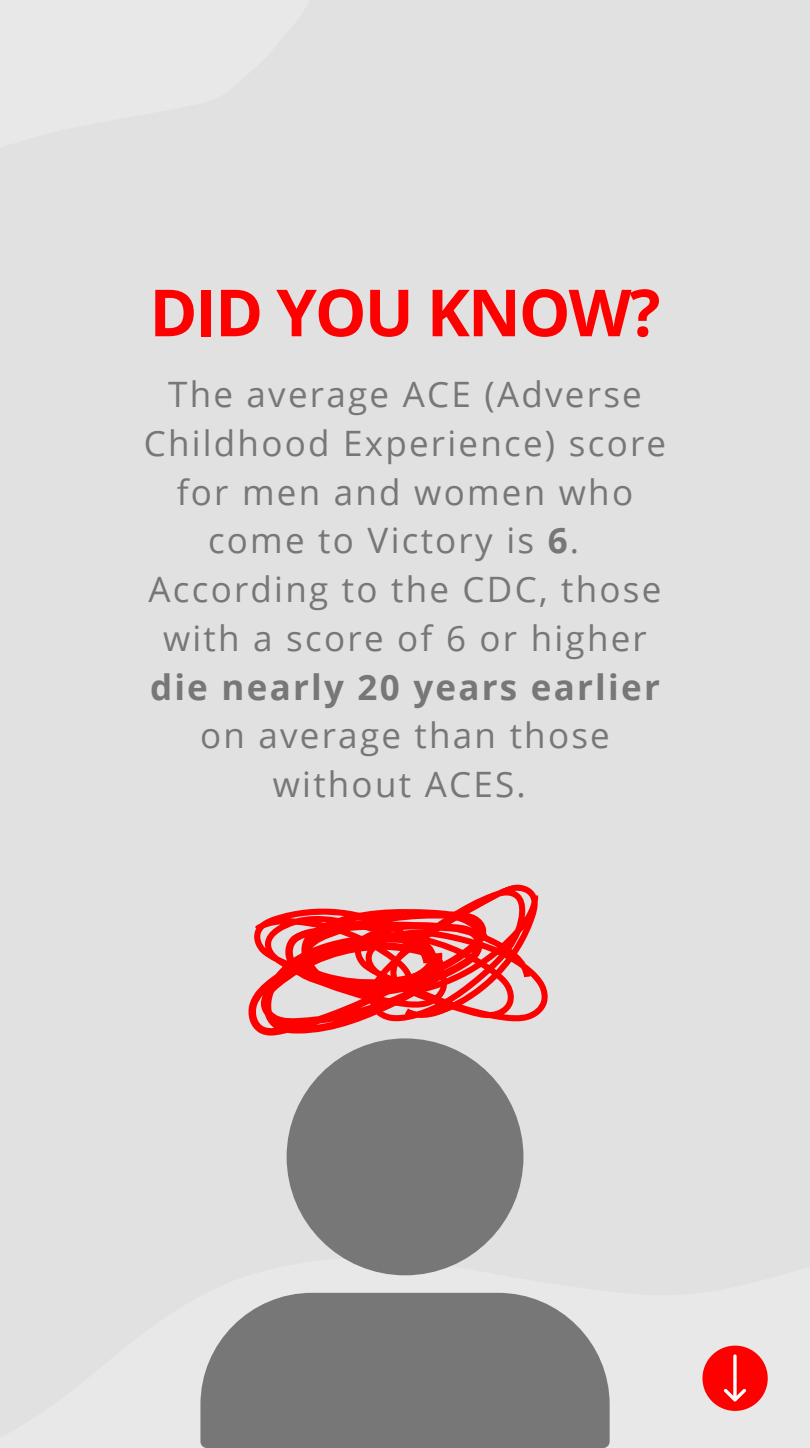
<style>
.page{position:relative;width:810px;height:1448px;background:#e1e1e1}
.page>*{position:absolute;margin:0;border:0;box-sizing:border-box;transform-origin:0 0}
.t1{font:700 65px "Open Sans";letter-spacing:-.03em;color:#f00}
.t2{font:35px/48.8px "Open Sans";letter-spacing:.065em;color:#777;text-align:center}
.t3{font:700 35px "Open Sans";letter-spacing:.065em;color:#777}
.s1{font-weight:700}
</style>
<div class="page">
<svg style="left:702px;top:1345px;width:66px;height:65px;background:#f94141"></svg>
<svg style="left:200px;top:1038px;width:410px;height:410px;background:#a1a1a1"></svg>
<svg style="left:248px;top:884px;width:301px;height:151px;background:#ef7575"></svg>
<h1 class="t1" style="left:149px;top:267px;width:513px">DID YOU KNOW?</h1>
<p class="t2" style="left:168px;top:369px;width:475px">The average ACE (Adverse</p>
<p class="t2" style="left:144px;top:418px;width:524px">Childhood Experience) score</p>
<p class="t2" style="left:177px;top:466px;width:458px">for men and women who</p>
<p class="t2" style="left:208px;top:515px;width:373px">come to Victory is <span class="s1">6</span>.</p>
<p class="t2" style="left:149px;top:564px;width:514px">According to the CDC, those</p>
<p class="t2" style="left:163px;top:613px;width:485px">with a score of 6 or higher</p>
<p class="t3" style="left:150px;top:662px;width:511px">die nearly 20 years earlier</p>
<p class="t2" style="left:200px;top:710px;width:411px">on average than those without ACES.</p>
</div>
